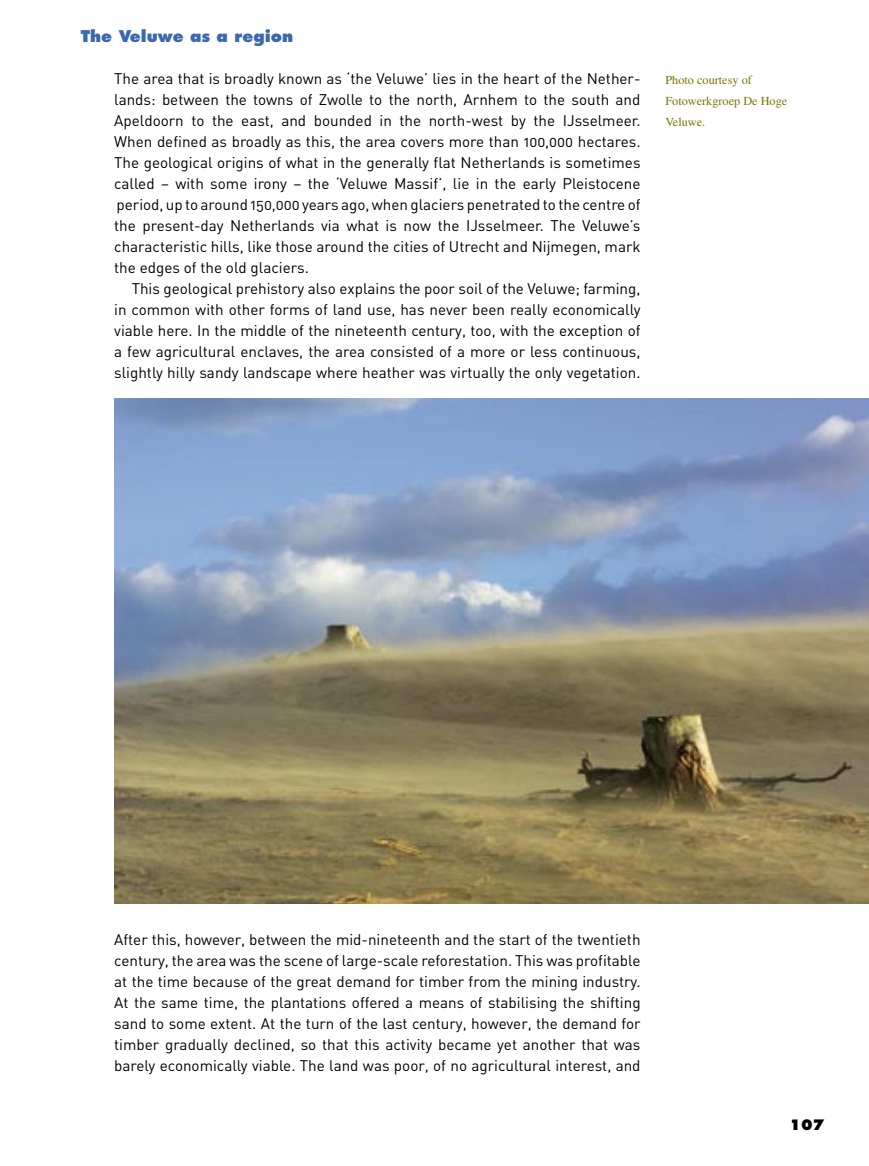
<style>
.page{position:relative;width:869px;height:1166px;background:#fff}
.page>*{position:absolute;margin:0;border:0;box-sizing:border-box;transform-origin:0 0}
.t1{font:800 15.75px "Futura";color:#3c68ae}
.t2{font:15.22px/21px "DIN Regular Alternate";color:#000;text-align:justify}
.t3{font:800 14px "Futura";color:#000}
.t4{font:12.25px/21px "Times";color:#787602}
</style>
<div class="page">
<img style="left:114px;top:399px;width:754px;height:504px">
<p class="t1" style="left:81px;top:26px;width:214px">The Veluwe as a region</p>
<p class="t2" style="left:114px;top:68px;width:527px">The area that is broadly known as ‘the Veluwe’ lies in the heart of the Nether&shy;lands: between the towns of Zwolle to the north, Arnhem to the south and Apeldoorn to the east, and bounded in the north-west by the IJsselmeer.<br>When defined as broadly as this, the area covers more than 100,000 hectares.<br>The geological origins of what in the generally flat Netherlands is sometimes called – with some irony – the ‘Veluwe Massif’, lie in the early Pleistocene period, up to around 150,000 years ago, when glaciers penetrated to the centre of the present-day Netherlands via what is now the IJsselmeer. The Veluwe’s characteristic hills, like those around the cities of Utrecht and Nijmegen, mark the edges of the old glaciers.</p>
<p class="t2" style="left:114px;top:278px;width:527px;text-indent:18px">This geological prehistory also explains the poor soil of the Veluwe; farming, in common with other forms of land use, has never been really economically viable here. In the middle of the nineteenth century, too, with the exception of a few agricultural enclaves, the area consisted of a more or less continuous, slightly hilly sandy landscape where heather was virtually the only vegetation.</p>
<p class="t4" style="left:665px;top:69px;width:126px">Photo฀courtesy฀of฀<br>Fotowerkgroep฀De฀Hoge฀<br>Veluwe.</p>
<p class="t2" style="left:114px;top:929px;width:527px">After this, however, between the mid-nineteenth and the start of the twentieth century, the area was the scene of large-scale reforestation. This was profitable at the time because of the great demand for timber from the mining industry.<br>At the same time, the plantations offered a means of stabilising the shifting sand to some extent. At the turn of the last century, however, the demand for timber gradually declined, so that this activity became yet another that was barely economically viable. The land was poor, of no agricultural interest, and</p>
<p class="t3" style="left:789px;top:1115px;width:36px">107</p>
</div>
